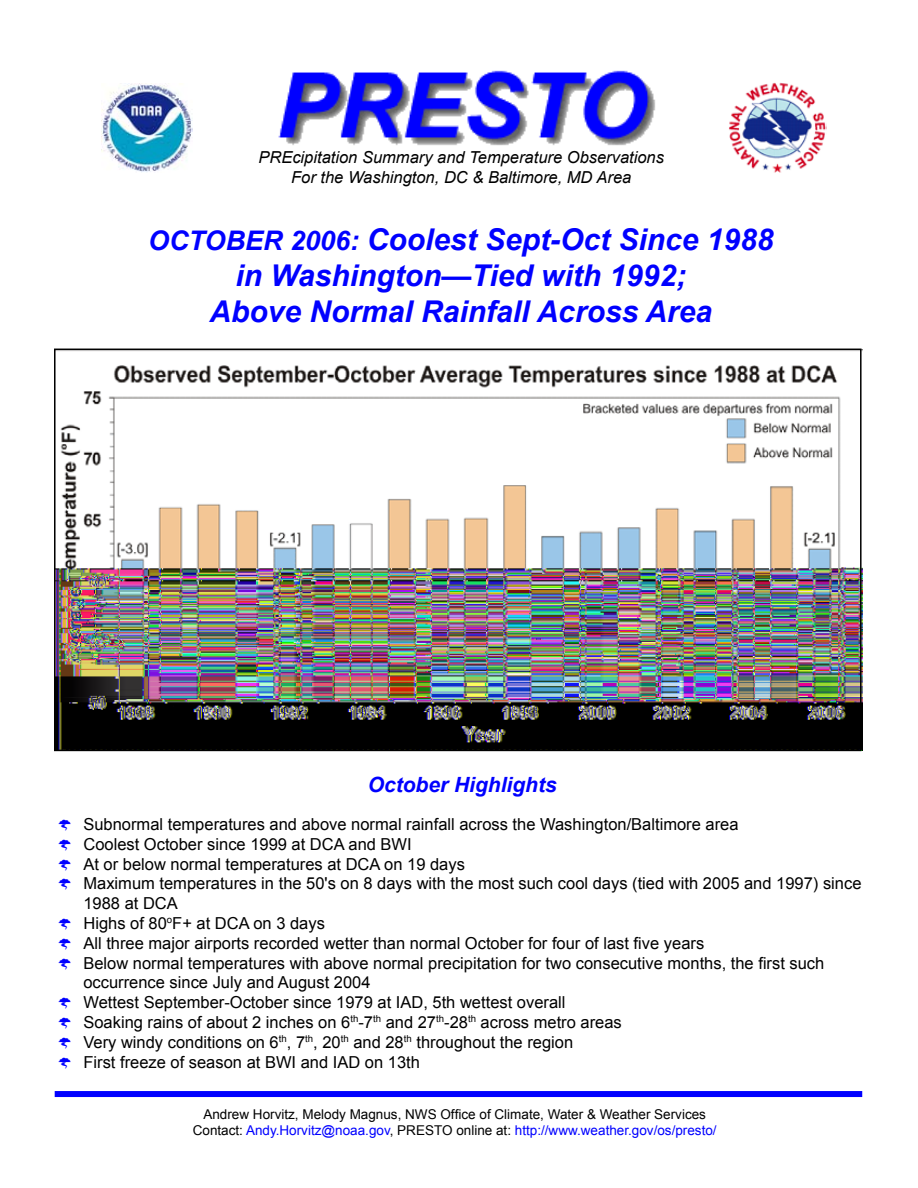
<style>
.page{position:relative;width:918px;height:1188px;background:#fff}
.page>*{position:absolute;margin:0;border:0;box-sizing:border-box;transform-origin:0 0}
.t1{font:italic 700 30px/36px "Arial";color:#00f;text-align:center}
.t2{font:italic 700 21px "Arial";color:#00f}
.t3{font:16.5px/19.8px "Arial";color:#000}
.t4{font:italic 16.5px/19.8px "Arial";color:#000;text-align:center}
.t5{font:13.5px/16.2px "Arial";color:#000;text-align:center}
.s1{font-size:27px}
.s2{color:#00f}
</style>
<div class="page">
<img style="left:278px;top:70px;width:378px;height:76px">
<img style="left:101px;top:84px;width:91px;height:88px">
<img style="left:729px;top:82px;width:97px;height:91px">
<div style="left:55px;top:1091px;width:807px;height:6px;background:#00f"></div>
<img style="left:57px;top:350px;width:806px;height:401px">
<div style="left:54px;top:349px;width:808px;height:402px;border:2px solid #000"></div>
<p class="t4" style="left:258px;top:147px;width:407px">PREcipitation Summary and Temperature Observations<br>For the Washington, DC &amp; Baltimore, MD Area</p>
<h1 class="t1" style="left:148px;top:223px;width:627px"><span class="s1">OCTOBER 2006:</span> Coolest Sept-Oct Since 1988 in Washington—Tied with 1992;<br>Above Normal Rainfall Across Area</h1>
<p class="t2" style="left:368px;top:771px;width:191px">October Highlights</p>
<p class="t3" style="left:83px;top:814px;width:780px">Subnormal temperatures and above normal rainfall across the Washington/Baltimore area<br>Coolest October since 1999 at DCA and BWI<br>At or below normal temperatures at DCA on 19 days<br>Maximum temperatures in the 50's on 8 days with the most such cool days (tied with 2005 and 1997) since 1988 at DCA<br>Highs of 80<sup>o</sup>F+ at DCA on 3 days<br>All three major airports recorded wetter than normal October for four of last five years<br>Below normal temperatures with above normal precipitation for two consecutive months, the first such occurrence since July and August 2004<br>Wettest September-October since 1979 at IAD, 5th wettest overall<br>Soaking rains of about 2 inches on 6<sup>th</sup>-7<sup>th</sup> and 27<sup>th</sup>-28<sup>th</sup> across metro areas<br>Very windy conditions on 6<sup>th</sup>, 7<sup>th</sup>, 20<sup>th</sup> and 28<sup>th</sup> throughout the region<br>First freeze of season at BWI and IAD on 13th</p>
<p class="t5" style="left:193px;top:1106px;width:525px">Andrew Horvitz, Melody Magnus, NWS Office of Climate, Water &amp; Weather Services<br>Contact: <span class="s2">Andy.Horvitz@noaa.gov</span>, PRESTO online at: <span class="s2">http://www.weather.gov/os/presto/</span></p>
</div>
